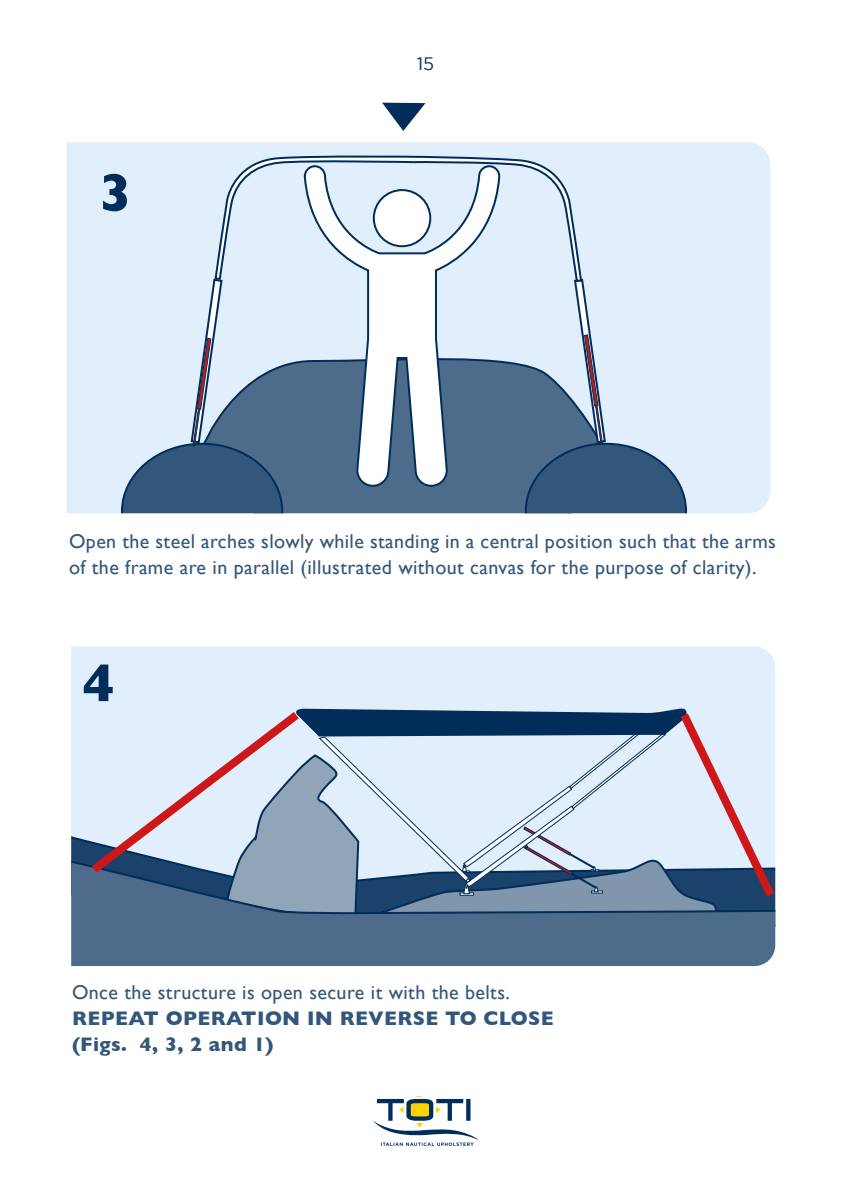
<style>
.page{position:relative;width:851px;height:1191px;background:#fff}
.page>*{position:absolute;margin:0;border:0;box-sizing:border-box;transform-origin:0 0}
.t1{font:700 54px "Gill Sans";color:#002d59}
.t2{font:20px/26px "Gill Sans";letter-spacing:.02em;color:#33577a}
.t3{font:700 20px/26px "Gill Sans";letter-spacing:.02em;color:#33577a}
.t4{font:18px "Gotham";color:#002d59}
</style>
<div class="page">
<svg style="left:372px;top:1096px;width:106px;height:50px"></svg>
<div style="left:71px;top:646px;width:704px;height:186px;background:#e1eefb"></div>
<div style="left:71px;top:858px;width:704px;height:108px;background:#4d6c8b"></div>
<div style="left:66px;top:142px;width:704px;height:371px;background:#e1eefb"></div>
<div style="left:283px;top:351px;width:241px;height:162px;background:#4d6c8b"></div>
<svg style="left:213px;top:153px;width:370px;height:130px;background:#ceddec"></svg>
<svg style="left:304px;top:164px;width:197px;height:324px"></svg>
<svg style="left:382px;top:103px;width:43px;height:28px"></svg>
<svg style="left:524px;top:278px;width:163px;height:235px;background:#9eb3c8"></svg>
<svg style="left:121px;top:278px;width:162px;height:235px;background:#9fb4c9"></svg>
<svg style="left:83px;top:704px;width:693px;height:214px;background:#a9b8cb"></svg>
<h1 class="t1" style="left:99px;top:150px;width:34px">3</h1>
<p class="t4" style="left:416px;top:53px;width:19px">15</p>
<p class="t2" style="left:69px;top:528px;width:708px">Open the steel arches slowly while standing in a central position such that the arms of the frame are in parallel (illustrated without canvas for the purpose of clarity).</p>
<h1 class="t1" style="left:82px;top:640px;width:34px">4</h1>
<p class="t2" style="left:72px;top:979px;width:439px">Once the structure is open secure it with the belts.</p>
<p class="t3" style="left:72px;top:1005px;width:483px">REPEAT OPERATION IN REVERSE TO CLOSE (Figs. 4, 3, 2 and 1)</p>
</div>
